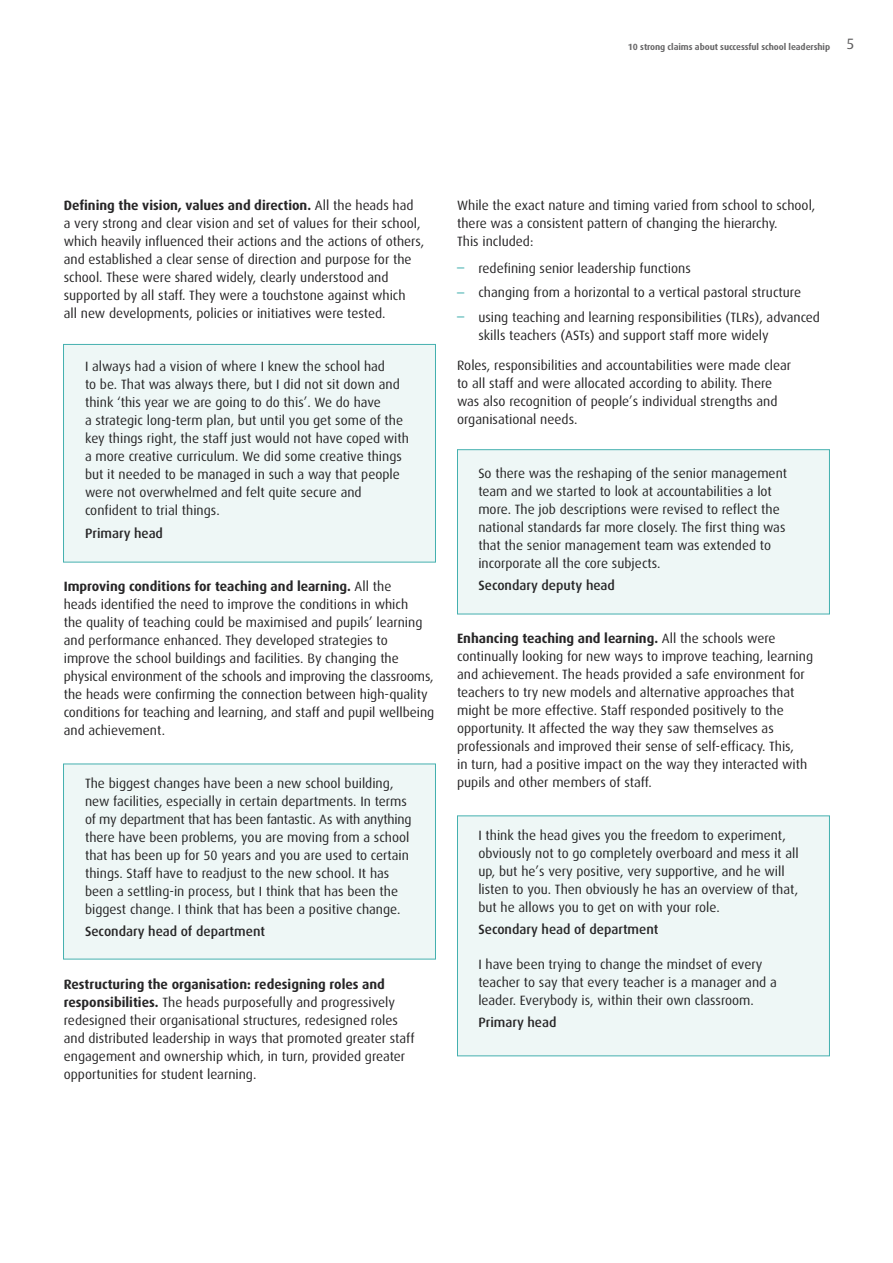
<style>
.page{position:relative;width:893px;height:1263px;background:#fff}
.page>*{position:absolute;margin:0;border:0;box-sizing:border-box;transform-origin:0 0}
.t1{font:15px "Dax";color:#5d5c5d}
.t2{font:13.5px/18px "Dax";color:#272627}
.t3{font:500 13.5px "Dax";color:#272627}
.t4{font:700 9px "Dax";letter-spacing:-.01em;color:#686768}
.s1{font-weight:700}
.s2{font-size:18px;color:#57b8b7}
</style>
<div class="page">
<div style="left:458px;top:816px;width:371px;height:239px;background:#eef7f6"></div>
<div style="left:457px;top:815px;width:373px;height:241px;border:1px solid #44b0af"></div>
<div style="left:458px;top:450px;width:371px;height:164px;background:#eef7f6"></div>
<div style="left:457px;top:449px;width:373px;height:165px;border:1px solid #44b0af"></div>
<div style="left:64px;top:764px;width:371px;height:195px;background:#eef7f6"></div>
<div style="left:63px;top:763px;width:373px;height:196px;border:1px solid #44b0af"></div>
<div style="left:64px;top:345px;width:371px;height:217px;background:#eef7f6"></div>
<div style="left:63px;top:344px;width:373px;height:218px;border:1px solid #44b0af"></div>
<p class="t4" style="left:628px;top:41px;width:204px">10 strong claims about successful school leadership</p>
<p class="t1" style="left:846px;top:35px;width:9px">5</p>
<p class="t2" style="left:64px;top:197px;width:362px"><span class="s1">Defining the vision, values and direction.</span> All the heads had<br>a very strong and clear vision and set of values for their school, which heavily influenced their actions and the actions of others, and established a clear sense of direction and purpose for the school. These were shared widely, clearly understood and supported by all staff. They were a touchstone against which<br>all new developments, policies or initiatives were tested.</p>
<p class="t2" style="left:85px;top:358px;width:326px">I always had a vision of where I knew the school had<br>to be. That was always there, but I did not sit down and think ‘this year we are going to do this’. We do have<br>a strategic long-term plan, but until you get some of the key things right, the staff just would not have coped with a more creative curriculum. We did some creative things but it needed to be managed in such a way that people were not overwhelmed and felt quite secure and confident to trial things.</p>
<p class="t3" style="left:85px;top:525px;width:80px">Primary head</p>
<p class="t2" style="left:64px;top:577px;width:372px"><span class="s1">Improving conditions for teaching and learning.</span> All the<br>heads identified the need to improve the conditions in which<br>the quality of teaching could be maximised and pupils’ learning and performance enhanced. They developed strategies to improve the school buildings and facilities. By changing the physical environment of the schools and improving the classrooms, the heads were confirming the connection between high-quality conditions for teaching and learning, and staff and pupil wellbeing and achievement.</p>
<p class="t2" style="left:85px;top:774px;width:328px">The biggest changes have been a new school building, new facilities, especially in certain departments. In terms of my department that has been fantastic. As with anything there have been problems, you are moving from a school that has been up for 50 years and you are used to certain things. Staff have to readjust to the new school. It has been a settling-in process, but I think that has been the biggest change. I think that has been a positive change.</p>
<p class="t3" style="left:85px;top:924px;width:182px">Secondary head of department</p>
<p class="t2" style="left:64px;top:975px;width:352px"><span class="s1">Restructuring the organisation: redesigning roles and responsibilities.</span> The heads purposefully and progressively redesigned their organisational structures, redesigned roles and distributed leadership in ways that promoted greater staff engagement and ownership which, in turn, provided greater opportunities for student learning.</p>
<p class="t2" style="left:457px;top:197px;width:360px">While the exact nature and timing varied from school to school, there was a consistent pattern of changing the hierarchy.<br>This included:</p>
<p class="t2" style="left:457px;top:259px;width:235px"><span class="s2">–</span> redefining senior leadership functions</p>
<p class="t2" style="left:457px;top:284px;width:345px"><span class="s2">–</span> changing from a horizontal to a vertical pastoral structure</p>
<p class="t2" style="left:478px;top:308px;width:343px;text-indent:-21px"><span class="s2">–</span> using teaching and learning responsibilities (TLRs), advanced skills teachers (ASTs) and support staff more widely</p>
<p class="t2" style="left:457px;top:357px;width:335px">Roles, responsibilities and accountabilities were made clear to all staff and were allocated according to ability. There was also recognition of people’s individual strengths and organisational needs.</p>
<p class="t2" style="left:478px;top:464px;width:310px">So there was the reshaping of the senior management team and we started to look at accountabilities a lot more. The job descriptions were revised to reflect the national standards far more closely. The first thing was that the senior management team was extended to incorporate all the core subjects.</p>
<p class="t3" style="left:478px;top:577px;width:138px">Secondary deputy head</p>
<p class="t2" style="left:457px;top:629px;width:357px"><span class="s1">Enhancing teaching and learning.</span> All the schools were continually looking for new ways to improve teaching, learning and achievement. The heads provided a safe environment for teachers to try new models and alternative approaches that might be more effective. Staff responded positively to the opportunity. It affected the way they saw themselves as professionals and improved their sense of self-efficacy. This,<br>in turn, had a positive impact on the way they interacted with pupils and other members of staff.</p>
<p class="t2" style="left:478px;top:826px;width:322px">I think the head gives you the freedom to experiment, obviously not to go completely overboard and mess it all up, but he’s very positive, very supportive, and he will listen to you. Then obviously he has an overview of that, but he allows you to get on with your role.</p>
<p class="t3" style="left:478px;top:922px;width:182px">Secondary head of department</p>
<p class="t2" style="left:478px;top:955px;width:300px">I have been trying to change the mindset of every teacher to say that every teacher is a manager and a leader. Everybody is, within their own classroom.</p>
<p class="t3" style="left:478px;top:1015px;width:80px">Primary head</p>
</div>
